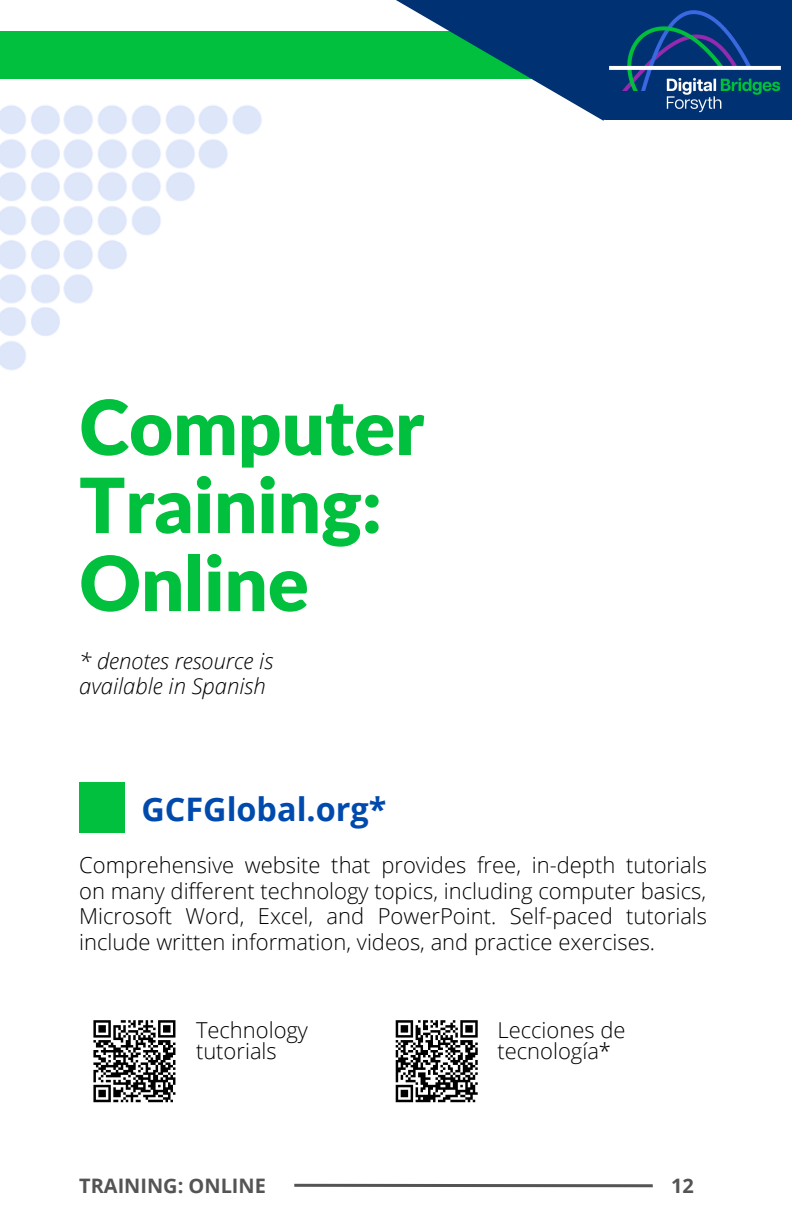
<style>
.page{position:relative;width:792px;height:1224px;background:#fff}
.page>*{position:absolute;margin:0;border:0;box-sizing:border-box;transform-origin:0 0}
.t1{font:900 76px/78px "Lato";color:#00c03d}
.t2{font:700 32.4px "Open Sans";color:#004aad}
.t3{font:300 22px/25.6px "Open Sans";color:#000}
.t4{font:italic 300 22px/25.6px "Open Sans";color:#000}
.t5{font:700 20px "Open Sans";color:#545454}
</style>
<div class="page">
<div style="left:79px;top:783px;width:46px;height:50px;background:#01c03d"></div>
<svg style="left:93px;top:1020px;width:83px;height:83px"></svg>
<hr style="left:294px;top:1184px;width:359px;height:3px;background:#545454">
<svg style="left:395px;top:1020px;width:83px;height:83px"></svg>
<div style="left:0;top:32px;width:621px;height:47px;background:#01c03d"></div>
<svg style="left:396px;top:0;width:208px;height:121px"></svg>
<div style="left:604px;top:0;width:188px;height:120px;background:#003172"></div>
<img style="left:603px;top:5px;width:178px;height:111px">
<img style="left:0;top:105px;width:262px;height:266px">
<p class="t1" style="left:79px;top:387px;width:346px">Computer<br>Training:</p>
<p class="t1" style="left:79px;top:543px;width:231px">Online</p>
<p class="t4" style="left:79px;top:648px;width:196px">* denotes resource is available in Spanish</p>
<p class="t2" style="left:141px;top:787px;width:247px">GCFGlobal.org*</p>
<p class="t3" style="left:79px;top:852px;width:629px;text-align:justify">Comprehensive website that provides free, in-depth tutorials on many different technology topics, including computer basics, Microsoft Word, Excel, and PowerPoint. Self-paced tutorials include written information, videos, and practice exercises.</p>
<p class="t3" style="left:196px;top:1019px;width:114px;line-height:21px">Technology tutorials</p>
<p class="t3" style="left:497px;top:1019px;width:129px;line-height:21px">Lecciones de tecnología*</p>
<p class="t5" style="left:79px;top:1171px;width:188px">TRAINING: ONLINE</p>
<p class="t5" style="left:671px;top:1171px;width:24px">12</p>
</div>
